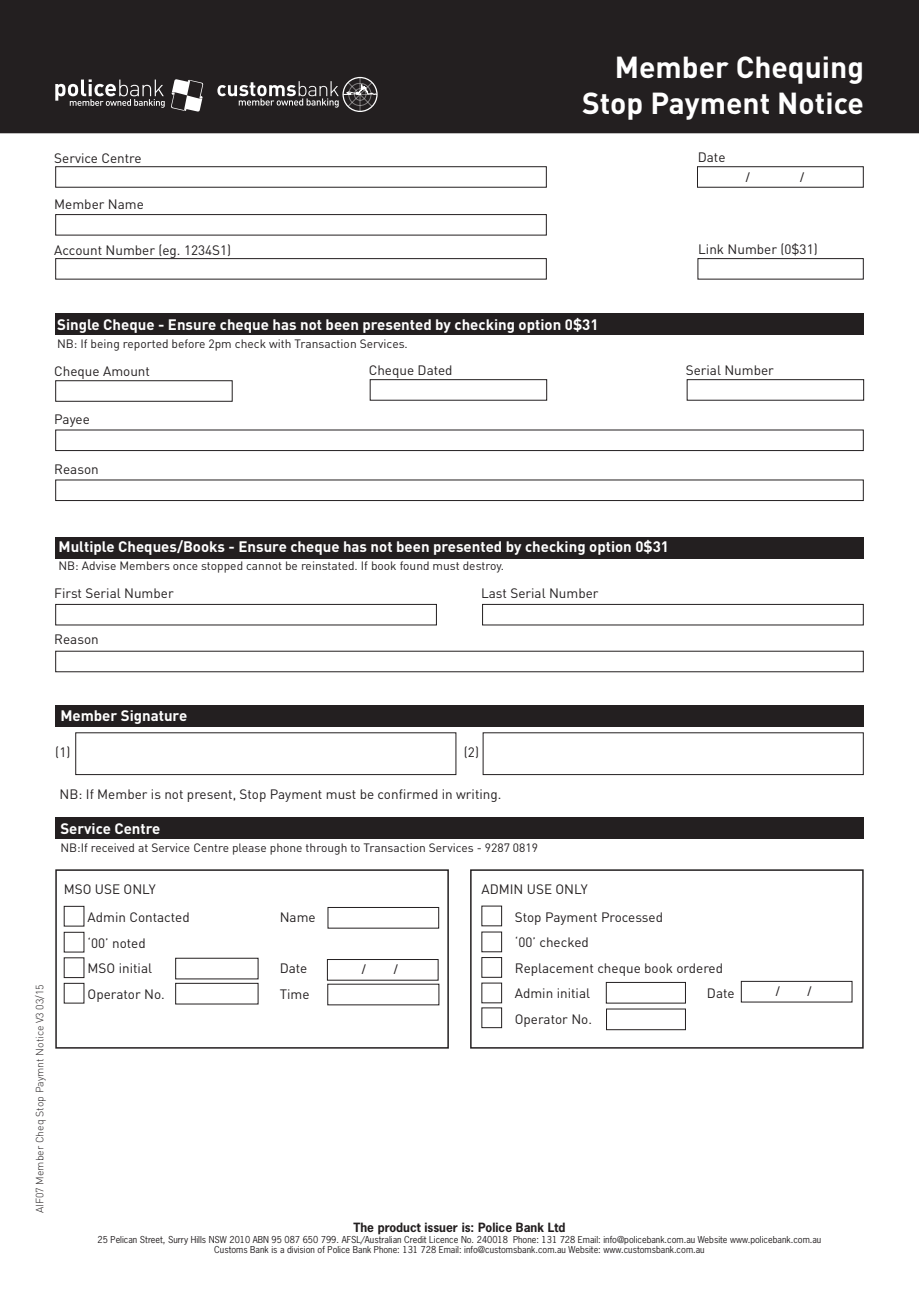
<style>
.page{position:relative;width:919px;height:1289px;background:#fff}
.page>*{position:absolute;margin:0;border:0;box-sizing:border-box;transform-origin:0 0}
.t1{font:700 30px "DIN";color:#fff}
.t2{font:700 15px "DIN";color:#fff}
.t3{font:13.5px "DIN";color:#231f20}
.t4{font:13.5px "Helvetica";color:#231f20}
.t5{font:12px "DIN";color:#231f20}
.t6{font:700 12px "News Gothic Std";color:#231f20}
.t7{font:300 10.5px "DIN";color:#231f20}
.t8{font:9px "News Gothic Std";color:#231f20}
</style>
<div class="page">
<div style="left:327px;top:959px;width:111px;height:21px;border:1px solid #231f20"></div>
<div style="left:0;top:0;width:918px;height:133px;background:#231f20"></div>
<div style="left:55px;top:166px;width:491px;height:22px;border:1px solid #231f20"></div>
<div style="left:55px;top:214px;width:491px;height:21px;border:1px solid #231f20"></div>
<div style="left:55px;top:258px;width:491px;height:21px;border:1px solid #231f20"></div>
<div style="left:697px;top:166px;width:166px;height:22px;border:1px solid #231f20"></div>
<div style="left:697px;top:258px;width:166px;height:21px;border:1px solid #231f20"></div>
<div style="left:55px;top:314px;width:808px;height:21px;background:#231f20"></div>
<div style="left:55px;top:380px;width:177px;height:21px;border:1px solid #231f20"></div>
<div style="left:55px;top:429px;width:808px;height:22px;border:1px solid #231f20"></div>
<div style="left:55px;top:479px;width:808px;height:22px;border:1px solid #231f20"></div>
<div style="left:686px;top:379px;width:178px;height:21px;border:1px solid #231f20"></div>
<div style="left:370px;top:379px;width:177px;height:21px;border:1px solid #231f20"></div>
<div style="left:55px;top:537px;width:808px;height:21px;background:#231f20"></div>
<div style="left:55px;top:604px;width:382px;height:21px;border:1px solid #231f20"></div>
<div style="left:482px;top:604px;width:381px;height:21px;border:1px solid #231f20"></div>
<div style="left:482px;top:732px;width:381px;height:43px;border:1px solid #231f20"></div>
<div style="left:55px;top:705px;width:808px;height:21px;background:#231f20"></div>
<div style="left:75px;top:732px;width:381px;height:43px;border:1px solid #231f20"></div>
<div style="left:55px;top:817px;width:808px;height:21px;background:#231f20"></div>
<div style="left:470px;top:869px;width:393px;height:179px;border:2px solid #231f20"></div>
<div style="left:175px;top:982px;width:83px;height:22px;border:1px solid #231f20"></div>
<div style="left:175px;top:957px;width:83px;height:22px;border:1px solid #231f20"></div>
<div style="left:327px;top:907px;width:112px;height:21px;border:1px solid #231f20"></div>
<div style="left:740px;top:981px;width:112px;height:21px;border:1px solid #231f20"></div>
<div style="left:606px;top:982px;width:79px;height:21px;border:1px solid #231f20"></div>
<div style="left:606px;top:1008px;width:79px;height:22px;border:1px solid #231f20"></div>
<div style="left:64px;top:906px;width:20px;height:20px;border:1px solid #231f20"></div>
<div style="left:481px;top:957px;width:21px;height:20px;border:1px solid #231f20"></div>
<div style="left:481px;top:1007px;width:21px;height:21px;border:1px solid #231f20"></div>
<div style="left:55px;top:869px;width:394px;height:179px;border:2px solid #231f20"></div>
<svg style="left:55px;top:79px;width:110px;height:29px"></svg>
<svg style="left:171px;top:79px;width:32px;height:33px"></svg>
<svg style="left:217px;top:77px;width:160px;height:35px"></svg>
<p class="t3" style="left:54px;top:150px;width:89px">Service Centre</p>
<p class="t3" style="left:54px;top:195px;width:91px">Member Name</p>
<p class="t3" style="left:54px;top:242px;width:178px">Account Number (eg. 1234S1)</p>
<p class="t1" style="left:614px;top:47px;width:251px">Member Chequing</p>
<p class="t1" style="left:582px;top:83px;width:283px">Stop Payment Notice</p>
<p class="t3" style="left:697px;top:149px;width:29px">Date</p>
<p class="t4" style="left:745px;top:166px;width:5px">/</p>
<p class="t4" style="left:800px;top:166px;width:5px">/</p>
<p class="t3" style="left:698px;top:240px;width:121px">Link Number (0$31)</p>
<p class="t2" style="left:57px;top:315px;width:543px">Single Cheque - Ensure cheque has not been presented by checking option 0$31</p>
<p class="t5" style="left:57px;top:336px;width:352px">NB: If being reported before 2pm check with Transaction Services.</p>
<p class="t3" style="left:54px;top:363px;width:97px">Cheque Amount</p>
<p class="t3" style="left:54px;top:411px;width:37px">Payee</p>
<p class="t3" style="left:54px;top:461px;width:46px">Reason</p>
<p class="t3" style="left:369px;top:361px;width:85px">Cheque Dated</p>
<p class="t3" style="left:685px;top:361px;width:90px">Serial Number</p>
<p class="t2" style="left:58px;top:537px;width:612px">Multiple Cheques/Books - Ensure cheque has not been presented by checking option 0$31</p>
<p class="t5" style="left:58px;top:558px;width:447px">NB: Advise Members once stopped cannot be reinstated. If book found must destroy.</p>
<p class="t3" style="left:54px;top:584px;width:121px">First Serial Number</p>
<p class="t3" style="left:481px;top:584px;width:119px">Last Serial Number</p>
<p class="t3" style="left:54px;top:631px;width:46px">Reason</p>
<p class="t7" style="left:33px;top:1213px;width:230px;rotate:-90deg">AIF07 Member Cheq Stop Paymnt Notice V3 03/15</p>
<p class="t2" style="left:60px;top:706px;width:128px">Member Signature</p>
<p class="t3" style="left:55px;top:744px;width:17px">(1)</p>
<p class="t3" style="left:464px;top:744px;width:17px">(2)</p>
<p class="t3" style="left:60px;top:785px;width:443px">NB: If Member is not present, Stop Payment must be confirmed in writing.</p>
<p class="t2" style="left:60px;top:818px;width:102px">Service Centre</p>
<p class="t5" style="left:60px;top:839px;width:479px">NB:If received at Service Centre please phone through to Transaction Services - 9287 0819</p>
<p class="t3" style="left:64px;top:880px;width:93px">MSO USE ONLY</p>
<p class="t3" style="left:481px;top:880px;width:108px">ADMIN USE ONLY</p>
<p class="t3" style="left:514px;top:908px;width:150px">Stop Payment Processed</p>
<p class="t3" style="left:514px;top:933px;width:76px">‘00’ checked</p>
<p class="t3" style="left:514px;top:959px;width:210px">Replacement cheque book ordered</p>
<p class="t3" style="left:514px;top:984px;width:77px">Admin initial</p>
<p class="t3" style="left:706px;top:984px;width:29px">Date</p>
<p class="t3" style="left:514px;top:1010px;width:79px">Operator No.</p>
<p class="t3" style="left:88px;top:908px;width:104px">Admin Contacted</p>
<p class="t3" style="left:280px;top:908px;width:38px">Name</p>
<p class="t3" style="left:88px;top:934px;width:60px">‘00’ noted</p>
<p class="t3" style="left:88px;top:959px;width:66px">MSO initial</p>
<p class="t3" style="left:280px;top:959px;width:29px">Date</p>
<p class="t3" style="left:88px;top:985px;width:79px">Operator No.</p>
<p class="t3" style="left:280px;top:985px;width:31px">Time</p>
<p class="t4" style="left:362px;top:958px;width:5px">/</p>
<p class="t4" style="left:393px;top:958px;width:5px">/</p>
<p class="t4" style="left:775px;top:980px;width:5px">/</p>
<p class="t4" style="left:807px;top:980px;width:5px">/</p>
<p class="t6" style="left:353px;top:1219px;width:213px">The product issuer is: Police Bank Ltd</p>
<p class="t8" style="left:98px;top:1233px;width:725px">25 Pelican Street, Surry Hills NSW 2010 ABN 95 087 650 799. AFSL/Australian Credit Licence No. 240018 Phone: 131 728 Email: info@policebank.com.au Website www.policebank.com.au</p>
<p class="t8" style="left:214px;top:1244px;width:492px">Customs Bank is a division of Police Bank Phone: 131 728 Email: info@customsbank.com.au Website: www.customsbank.com.au</p>
</div>
